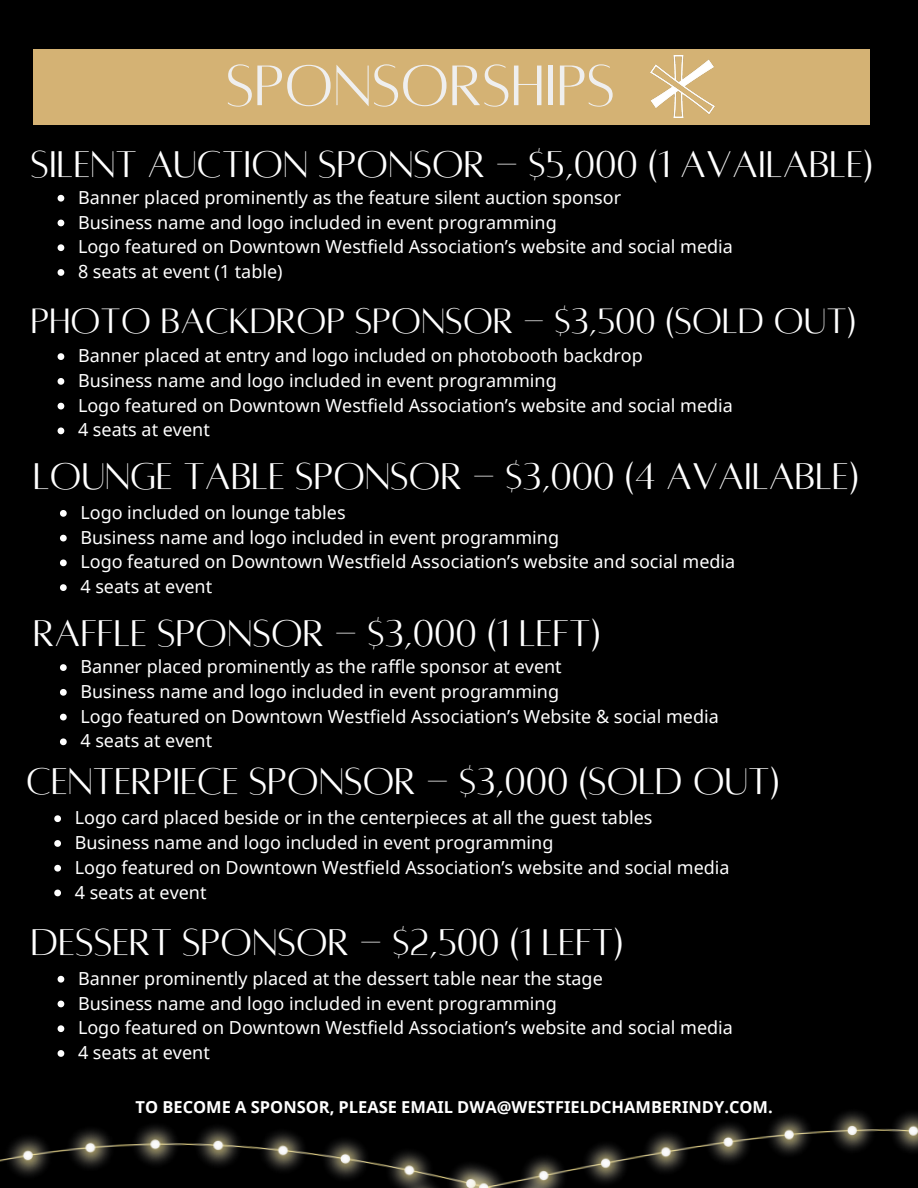
<style>
.page{position:relative;width:918px;height:1188px;background:#000}
.page>*{position:absolute;margin:0;border:0;box-sizing:border-box;transform-origin:0 0}
.t1{font:63px "Alta regular";color:#efefef}
.t2{font:41.1px "Alta regular";color:#fff}
.t3{font:39px "Alta regular";color:#fff}
.t4{font:18px "Noto Sans";color:#fff}
.t5{font:700 16.5px "Noto Sans";color:#fff}
</style>
<div class="page">
<div style="left:33px;top:49px;width:837px;height:75px;background:#d4b274"></div>
<img style="left:0;top:1112px;width:918px;height:76px">
<svg style="left:58px;top:195px;width:6px;height:7px"></svg>
<svg style="left:58px;top:220px;width:6px;height:6px"></svg>
<svg style="left:58px;top:244px;width:6px;height:7px"></svg>
<svg style="left:58px;top:269px;width:6px;height:7px"></svg>
<svg style="left:58px;top:353px;width:6px;height:7px"></svg>
<svg style="left:58px;top:378px;width:6px;height:7px"></svg>
<svg style="left:58px;top:403px;width:6px;height:6px"></svg>
<svg style="left:58px;top:427px;width:6px;height:7px"></svg>
<svg style="left:60px;top:510px;width:7px;height:7px"></svg>
<svg style="left:60px;top:535px;width:7px;height:6px"></svg>
<svg style="left:60px;top:559px;width:7px;height:7px"></svg>
<svg style="left:60px;top:584px;width:7px;height:7px"></svg>
<img style="left:650px;top:55px;width:64px;height:62px">
<svg style="left:54px;top:815px;width:7px;height:7px"></svg>
<svg style="left:54px;top:840px;width:7px;height:7px"></svg>
<svg style="left:54px;top:865px;width:7px;height:7px"></svg>
<svg style="left:54px;top:890px;width:7px;height:6px"></svg>
<svg style="left:58px;top:976px;width:6px;height:7px"></svg>
<svg style="left:58px;top:1001px;width:6px;height:6px"></svg>
<svg style="left:58px;top:1025px;width:6px;height:7px"></svg>
<svg style="left:58px;top:1050px;width:6px;height:7px"></svg>
<svg style="left:60px;top:664px;width:7px;height:7px"></svg>
<svg style="left:60px;top:689px;width:7px;height:7px"></svg>
<svg style="left:60px;top:714px;width:7px;height:6px"></svg>
<svg style="left:60px;top:738px;width:7px;height:7px"></svg>
<p class="t1" style="left:226px;top:55px;width:390px">SPONSORSHIPS</p>
<h2 class="t2" style="left:31px;top:144px;width:844px">SILENT AUCTION SPONSOR - $5,000 (1 AVAILABLE)</h2>
<p class="t4" style="left:78px;top:185px;width:545px">Banner placed prominently as the feature silent auction sponsor</p>
<p class="t4" style="left:78px;top:209px;width:480px">Business name and logo included in event programming</p>
<p class="t4" style="left:78px;top:234px;width:656px">Logo featured on Downtown Westfield Association’s website and social media</p>
<p class="t4" style="left:78px;top:259px;width:206px">8 seats at event (1 table)</p>
<h2 class="t3" style="left:31px;top:302px;width:827px">PHOTO BACKDROP SPONSOR - $3,500 (SOLD OUT)</h2>
<p class="t4" style="left:78px;top:343px;width:566px">Banner placed at entry and logo included on photobooth backdrop</p>
<p class="t4" style="left:78px;top:368px;width:480px">Business name and logo included in event programming</p>
<p class="t4" style="left:78px;top:393px;width:656px">Logo featured on Downtown Westfield Association’s website and social media</p>
<p class="t4" style="left:78px;top:417px;width:133px">4 seats at event</p>
<h2 class="t2" style="left:33px;top:456px;width:827px">LOUNGE TABLE SPONSOR - $3,000 (4 AVAILABLE)</h2>
<p class="t4" style="left:80px;top:500px;width:267px">Logo included on lounge tables</p>
<p class="t4" style="left:80px;top:525px;width:480px">Business name and logo included in event programming</p>
<p class="t4" style="left:80px;top:549px;width:656px">Logo featured on Downtown Westfield Association’s website and social media</p>
<p class="t4" style="left:80px;top:574px;width:133px">4 seats at event</p>
<p class="t2" style="left:33px;top:613px;width:569px">RAFFLE SPONSOR - $3,000 (1 LEFT)</p>
<p class="t4" style="left:80px;top:654px;width:483px">Banner placed prominently as the raffle sponsor at event</p>
<p class="t4" style="left:80px;top:679px;width:480px">Business name and logo included in event programming</p>
<p class="t4" style="left:80px;top:703px;width:640px">Logo featured on Downtown Westfield Association’s Website &amp; social media</p>
<p class="t4" style="left:80px;top:728px;width:133px">4 seats at event</p>
<p class="t2" style="left:26px;top:761px;width:755px">CENTERPIECE SPONSOR - $3,000 (SOLD OUT)</p>
<p class="t4" style="left:75px;top:805px;width:579px">Logo card placed beside or in the centerpieces at all the guest tables</p>
<p class="t4" style="left:75px;top:830px;width:480px">Business name and logo included in event programming</p>
<p class="t4" style="left:75px;top:855px;width:656px">Logo featured on Downtown Westfield Association’s website and social media</p>
<h2 class="t4" style="left:75px;top:879px;width:133px">4 seats at event</h2>
<p class="t2" style="left:31px;top:922px;width:594px">DESSERT SPONSOR - $2,500 (1 LEFT)</p>
<p class="t4" style="left:78px;top:966px;width:526px">Banner prominently placed at the dessert table near the stage</p>
<p class="t4" style="left:78px;top:990px;width:480px">Business name and logo included in event programming</p>
<p class="t4" style="left:78px;top:1015px;width:656px">Logo featured on Downtown Westfield Association’s website and social media</p>
<h2 class="t4" style="left:78px;top:1040px;width:133px">4 seats at event</h2>
<p class="t5" style="left:136px;top:1095px;width:639px">TO BECOME A SPONSOR, PLEASE EMAIL DWA@WESTFIELDCHAMBERINDY.COM.</p>
</div>
